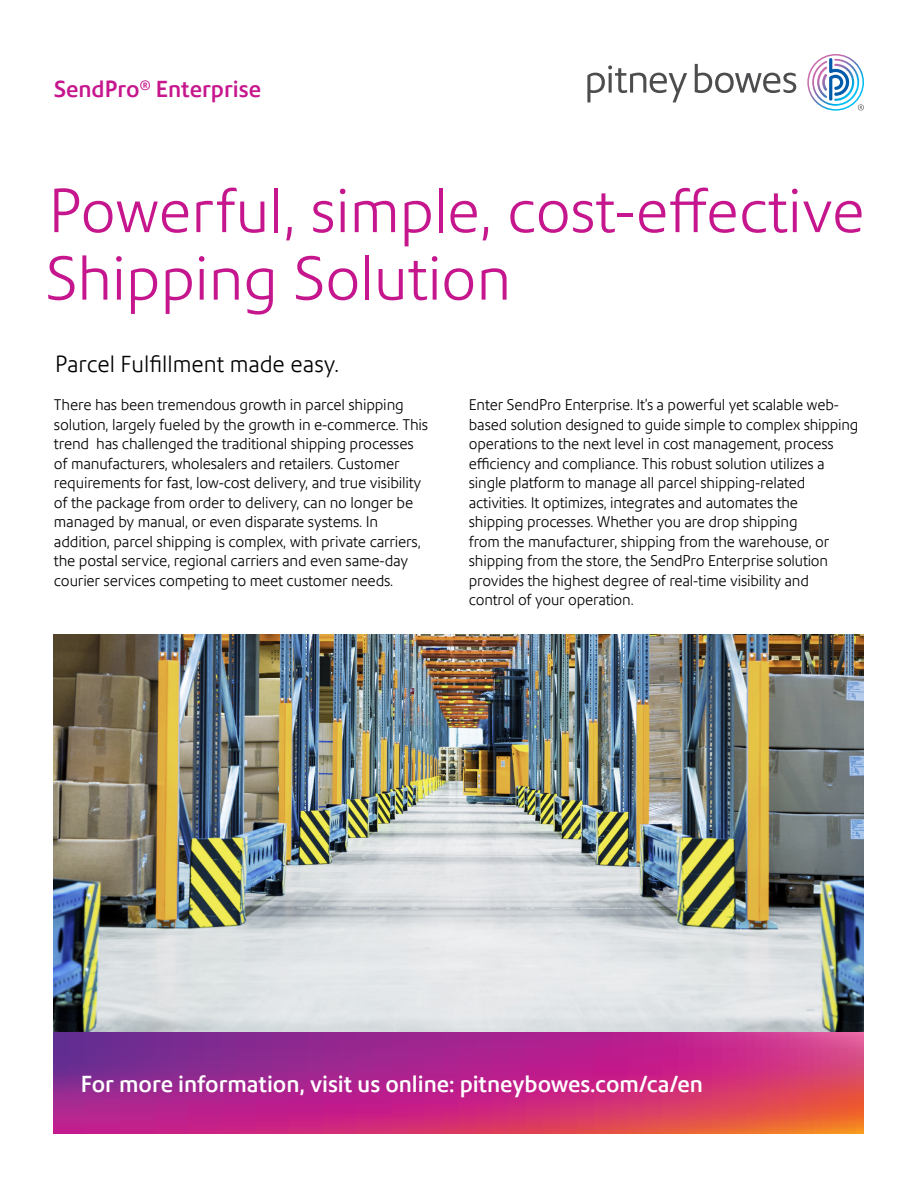
<style>
.page{position:relative;width:918px;height:1188px;background:#fff}
.page>*{position:absolute;margin:0;border:0;box-sizing:border-box;transform-origin:0 0}
.t1{font:300 60px/67.5px "Precision Sans";color:#c6168d}
.t2{font:500 22.5px "Precision Sans";color:#fff}
.t3{font:300 22.5px "Precision Sans";color:#000}
.t4{font:500 22.5px "Precision Sans";color:#c6168d}
.t5{font:300 15px/19.5px "Precision Sans";letter-spacing:-.01em;color:#000}
</style>
<div class="page">
<img style="left:54px;top:634px;width:810px;height:399px">
<svg style="left:54px;top:1033px;width:810px;height:101px;background:#b82d80"></svg>
<svg style="left:587px;top:64px;width:209px;height:38px"></svg>
<svg style="left:807px;top:54px;width:57px;height:57px"></svg>
<h2 class="t4" style="left:54px;top:76px;width:209px">SendPro<sup>®</sup> Enterprise</h2>
<h1 class="t1" style="left:45px;top:177px;width:821px">Powerful, simple, cost-effective<br>Shipping Solution</h1>
<h2 class="t3" style="left:55px;top:350px;width:285px">Parcel Fulfillment made easy.</h2>
<p class="t5" style="left:54px;top:395px;width:376px">There has been tremendous growth in parcel shipping solution, largely fueled by the growth in e-commerce. This trend has challenged the traditional shipping processes of manufacturers, wholesalers and retailers. Customer requirements for fast, low-cost delivery, and true visibility of the package from order to delivery, can no longer be managed by manual, or even disparate systems. In addition, parcel shipping is complex, with private carriers, the postal service, regional carriers and even same-day courier services competing to meet customer needs.</p>
<p class="t5" style="left:469px;top:395px;width:391px">Enter SendPro Enterprise. It’s a powerful yet scalable web&shy;based solution designed to guide simple to complex shipping operations to the next level in cost management, process efficiency and compliance. This robust solution utilizes a single platform to manage all parcel shipping-related activities. It optimizes, integrates and automates the<br>shipping processes. Whether you are drop shipping<br>from the manufacturer, shipping from the warehouse, or shipping from the store, the SendPro Enterprise solution provides the highest degree of real-time visibility and<br>control of your operation.</p>
<h2 class="t2" style="left:81px;top:1071px;width:623px">For more information, visit us online: pitneybowes.com/ca/en</h2>
</div>
